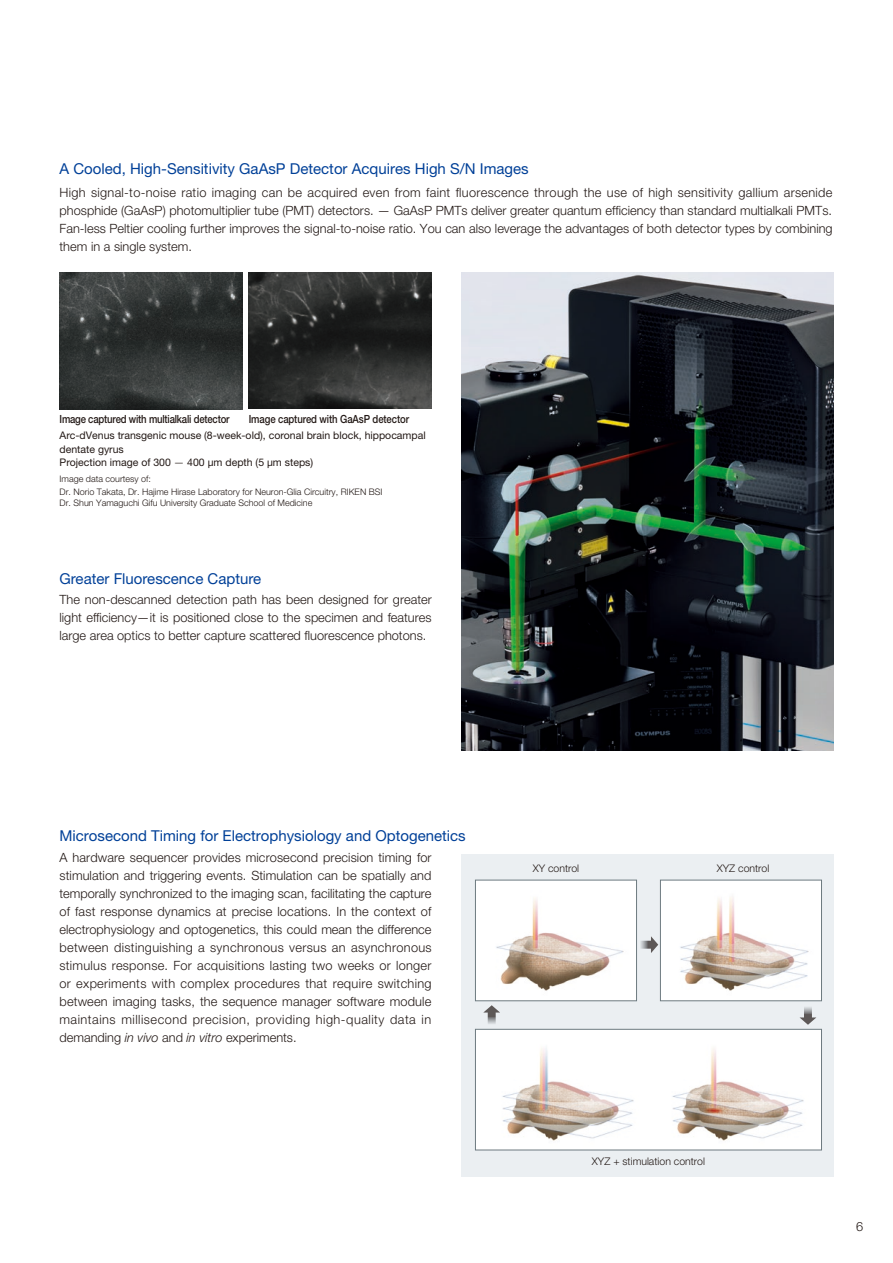
<style>
.page{position:relative;width:893px;height:1263px;background:#fff}
.page>*{position:absolute;margin:0;border:0;box-sizing:border-box;transform-origin:0 0}
.t1{font:15px "Helvetica Neue LT Std";color:#004098}
.t2{font:300 12.75px/18px "Helvetica Neue LT Std";color:#231916;text-align:justify}
.ノーマル{font:500 11.25px "Helvetica Neue LT Std";letter-spacing:-.02em;color:#231916;scale:.85 1}
.t3{font:10.5px/13.5px "Helvetica Neue LT Std";color:#231916}
.t4{font:300 10.5px "Helvetica Neue LT Std";color:#231916}
.t5{font:300 9px/11.2px "Helvetica Neue LT Std";color:#231916}
.s1{font-weight:300}
.s2{font-style:italic}
</style>
<div class="page">
<img style="left:60px;top:272px;width:182px;height:137px">
<img style="left:249px;top:272px;width:183px;height:136px">
<img style="left:461px;top:272px;width:372px;height:478px">
<div style="left:461px;top:854px;width:372px;height:323px;background:#ebeff2"></div>
<div style="left:660px;top:880px;width:161px;height:121px;background:#fff"></div>
<img style="left:680px;top:897px;width:129px;height:94px">
<div style="left:660px;top:880px;width:162px;height:121px;border:1px solid #6d7a80"></div>
<div style="left:475px;top:1029px;width:347px;height:121px;background:#fff;border:1px solid #6d7a80"></div>
<img style="left:502px;top:1048px;width:132px;height:93px">
<img style="left:672px;top:1048px;width:132px;height:93px">
<div style="left:475px;top:880px;width:161px;height:121px;background:#fff"></div>
<img style="left:496px;top:898px;width:128px;height:93px">
<div style="left:475px;top:880px;width:162px;height:121px;border:1px solid #6d7a80"></div>
<svg style="left:640px;top:936px;width:18px;height:17px"></svg>
<svg style="left:483px;top:1005px;width:17px;height:19px"></svg>
<svg style="left:799px;top:1007px;width:17px;height:18px"></svg>
<p class="t1" style="left:60px;top:159px;width:471px">A Cooled, High-Sensitivity GaAsP Detector Acquires High S/N Images</p>
<p class="t2" style="left:60px;top:183px;width:775px">High signal-to-noise ratio imaging can be acquired even from faint fluorescence through the use of high sensitivity gallium arsenide phosphide (GaAsP) photomultiplier tube (PMT) detectors. — GaAsP PMTs deliver greater quantum efficiency than standard multialkali PMTs.<br>Fan-less Peltier cooling further improves the signal-to-noise ratio. You can also leverage the advantages of both detector types by combining them in a single system.</p>
<p class="ノーマル" style="left:60px;top:412px;width:202px">Image captured with multialkali detector</p>
<p class="ノーマル" style="left:249px;top:412px;width:190px">Image captured with GaAsP detector</p>
<p class="t3" style="left:60px;top:429px;width:368px">Arc-dVenus transgenic mouse (8-week-old), coronal brain block, hippocampal dentate gyrus</p>
<p class="t3" style="left:60px;top:456px;width:255px">Projection image of 300 <span class="s1">—</span> 400 μm depth (5 μm steps)</p>
<p class="t5" style="left:60px;top:473px;width:93px">Image data courtesy of:</p>
<p class="t5" style="left:60px;top:486px;width:324px">Dr. Norio Takata, Dr. Hajime Hirase Laboratory for Neuron-Glia Circuitry, RIKEN BSI<br>Dr. Shun Yamaguchi Gifu University Graduate School of Medicine</p>
<p class="t1" style="left:60px;top:569px;width:203px">Greater Fluorescence Capture</p>
<p class="t2" style="left:60px;top:590px;width:374px">The non-descanned detection path has been designed for greater light efficiency—it is positioned close to the specimen and features large area optics to better capture scattered fluorescence photons.</p>
<p class="t1" style="left:60px;top:827px;width:408px">Microsecond Timing for Electrophysiology and Optogenetics</p>
<p class="t2" style="left:60px;top:848px;width:374px">A hardware sequencer provides microsecond precision timing for stimulation and triggering events. Stimulation can be spatially and temporally synchronized to the imaging scan, facilitating the capture of fast response dynamics at precise locations. In the context of electrophysiology and optogenetics, this could mean the difference between distinguishing a synchronous versus an asynchronous stimulus response. For acquisitions lasting two weeks or longer or experiments with complex procedures that require switching between imaging tasks, the sequence manager software module maintains millisecond precision, providing high-quality data in demanding <span class="s2">in vivo</span> and <span class="s2">in vitro</span> experiments.</p>
<p class="t4" style="left:533px;top:861px;width:48px">XY control</p>
<p class="t4" style="left:717px;top:861px;width:54px">XYZ control</p>
<p class="t4" style="left:592px;top:1154px;width:115px">XYZ + stimulation control</p>
<p class="t2" style="left:856px;top:1217px;width:9px">6</p>
</div>
